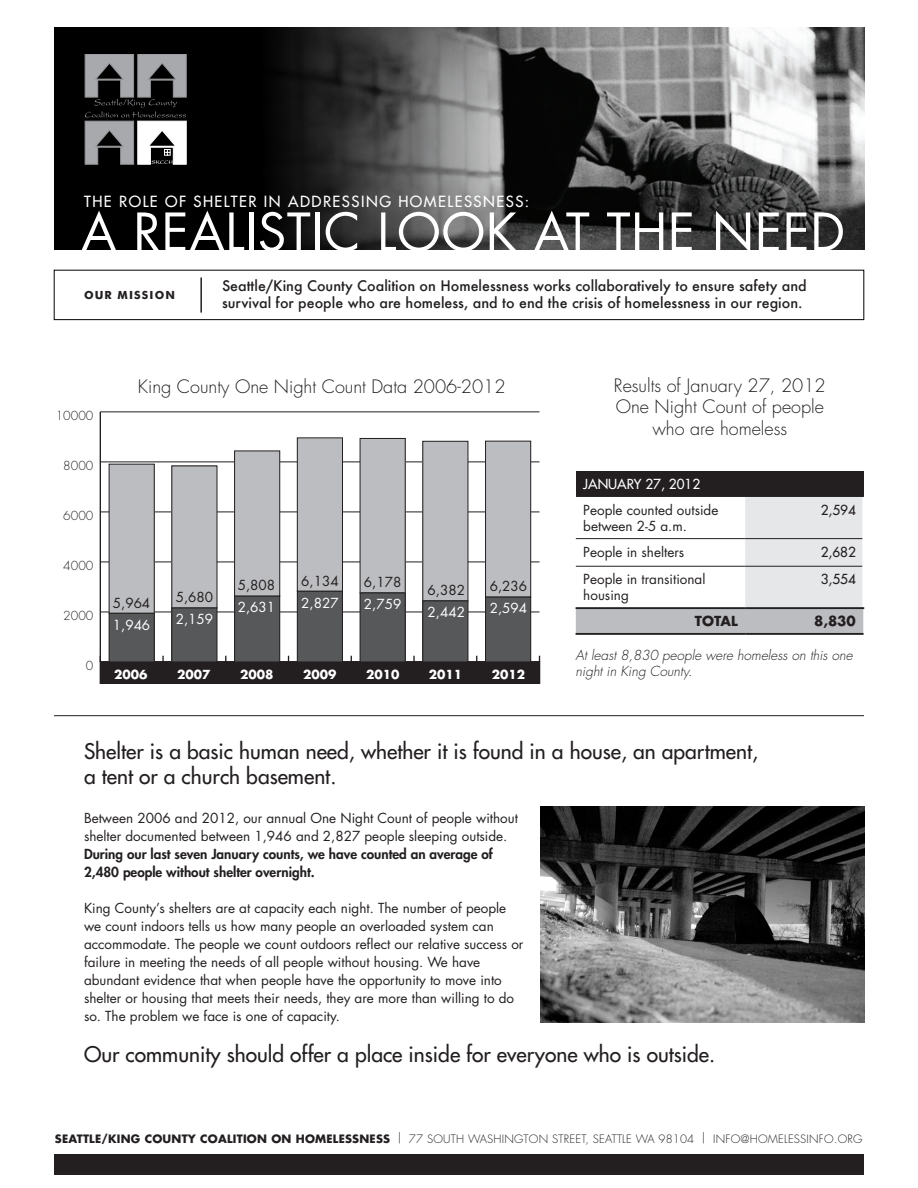
<style>
.page{position:relative;width:918px;height:1188px;background:#fff}
.page>*{position:absolute;margin:0;border:0;box-sizing:border-box;transform-origin:0 0}
.t1{font:51px "Futura";letter-spacing:.01em;color:#fff}
.t2{font:21px/25.2px "Futura";color:#231f20}
.Body{font:300 18px/21.6px "Futura";color:#231f20;text-align:center}
.t3{font:15px "Futura";letter-spacing:.1em;color:#fff}
.t4{font:500 14.25px/17.1px "Futura";color:#231f20}
.Chart_-_Row{font:13.5px/18px "Futura";color:#231f20}
.t5{font:italic 300 13.5px/16.2px "Futura";color:#231f20}
.Chart_-_Numbers{font:13.5px "Futura";color:#231f20}
.t6{font:13.5px "Futura";color:#fff}
.Chart_-_Total{font:700 13.5px "Futura";color:#231f20}
.t7{font:700 12.15px "Futura";color:#fff}
.t8{font:300 12.15px "Futura";color:#231f20}
.t9{font:300 11.25px "Futura";letter-spacing:.02em;color:#231f20}
.t10{font:700 11.25px "Futura BT";letter-spacing:.1em;color:#231f20}
.s1{color:#fff}
.s2{font-weight:800}
.s3{font-weight:700}
</style>
<div class="page">
<div style="left:54px;top:1154px;width:810px;height:20px;background:#231f20"></div>
<div style="left:54px;top:27px;width:810px;height:223px;background:#000"></div>
<img style="left:279px;top:27px;width:585px;height:223px">
<svg style="left:85px;top:54px;width:101px;height:110px"></svg>
<img style="left:540px;top:806px;width:324px;height:216px">
<div style="left:576px;top:471px;width:287px;height:26px;background:#231f20"></div>
<svg style="left:576px;top:497px;width:287px;height:136px"></svg>
<hr style="left:862px;top:497px;width:2px;height:42px;background:#fff">
<hr style="left:576px;top:566px;width:169px;height:1px;background:#231f20">
<hr style="left:862px;top:539px;width:2px;height:27px;background:#fff">
<hr style="left:745px;top:566px;width:117px;height:1px;background:#231f20">
<hr style="left:862px;top:566px;width:2px;height:41px;background:#fff">
<hr style="left:576px;top:607px;width:169px;height:2px;background:#231f20">
<hr style="left:576px;top:633px;width:169px;height:2px;background:#231f20">
<hr style="left:745px;top:607px;width:119px;height:2px;background:#231f20">
<hr style="left:745px;top:633px;width:119px;height:2px;background:#231f20">
<hr style="left:576px;top:538px;width:169px;height:1px;background:#231f20">
<hr style="left:745px;top:538px;width:117px;height:1px;background:#231f20">
<div style="left:100px;top:662px;width:440px;height:21px;background:#231f20"></div>
<hr style="left:100px;top:412px;width:1px;height:250px;background:#231f20">
<hr style="left:100px;top:661px;width:440px;height:2px;background:#231f20">
<hr style="left:100px;top:612px;width:440px;height:1px;background:#231f20">
<hr style="left:100px;top:562px;width:440px;height:1px;background:#231f20">
<hr style="left:100px;top:512px;width:440px;height:1px;background:#231f20">
<hr style="left:100px;top:462px;width:440px;height:1px;background:#231f20">
<hr style="left:100px;top:412px;width:440px;height:1px;background:#231f20">
<div style="left:109px;top:464px;width:45px;height:149px;background:#bcbdc0"></div>
<div style="left:109px;top:464px;width:46px;height:150px;border:1px solid #231f20"></div>
<div style="left:172px;top:466px;width:45px;height:142px;background:#bcbdc0"></div>
<div style="left:171px;top:466px;width:46px;height:142px;border:1px solid #231f20"></div>
<div style="left:235px;top:451px;width:45px;height:145px;background:#bcbdc0"></div>
<div style="left:234px;top:451px;width:46px;height:146px;border:1px solid #231f20"></div>
<div style="left:297px;top:438px;width:45px;height:153px;background:#bcbdc0"></div>
<div style="left:297px;top:438px;width:46px;height:154px;border:1px solid #231f20"></div>
<div style="left:360px;top:438px;width:45px;height:155px;background:#bcbdc0"></div>
<div style="left:360px;top:438px;width:46px;height:155px;border:1px solid #231f20"></div>
<div style="left:423px;top:441px;width:45px;height:160px;background:#bcbdc0"></div>
<div style="left:422px;top:441px;width:46px;height:160px;border:1px solid #231f20"></div>
<div style="left:486px;top:441px;width:45px;height:156px;background:#bcbdc0"></div>
<div style="left:485px;top:441px;width:46px;height:156px;border:1px solid #231f20"></div>
<div style="left:109px;top:613px;width:45px;height:49px;background:#57585a"></div>
<div style="left:109px;top:613px;width:46px;height:49px;border:1px solid #231f20"></div>
<div style="left:172px;top:608px;width:45px;height:54px;background:#57585a"></div>
<div style="left:171px;top:608px;width:46px;height:54px;border:1px solid #231f20"></div>
<div style="left:235px;top:596px;width:45px;height:66px;background:#57585a"></div>
<div style="left:234px;top:596px;width:46px;height:66px;border:1px solid #231f20"></div>
<div style="left:297px;top:591px;width:45px;height:71px;background:#57585a"></div>
<div style="left:297px;top:591px;width:46px;height:71px;border:1px solid #231f20"></div>
<div style="left:360px;top:593px;width:45px;height:69px;background:#57585a"></div>
<div style="left:360px;top:593px;width:46px;height:69px;border:1px solid #231f20"></div>
<div style="left:423px;top:601px;width:45px;height:61px;background:#57585a"></div>
<div style="left:422px;top:601px;width:46px;height:61px;border:1px solid #231f20"></div>
<div style="left:486px;top:597px;width:45px;height:65px;background:#57585a"></div>
<div style="left:485px;top:597px;width:46px;height:65px;border:1px solid #231f20"></div>
<div style="left:54px;top:270px;width:810px;height:50px;border:1px solid #000"></div>
<hr style="left:200px;top:277px;width:2px;height:36px;background:#231f20">
<hr style="left:54px;top:715px;width:810px;height:1px;background:#231f20">
<p class="t3" style="left:84px;top:192px;width:447px">THE ROLE OF SHELTER IN ADDRESSING HOMELESSNESS:</p>
<p class="t1" style="left:81px;top:200px;width:765px">A REALISTIC LOOK AT THE NEED</p>
<p class="t10" style="left:84px;top:289px;width:93px">OUR MISSION</p>
<p class="t4" style="left:222px;top:277px;width:586px">Seattle/King County Coalition on Homelessness works collaboratively to ensure safety and survival for people who are homeless, and to end the crisis of homelessness in our region.</p>
<p class="t8" style="left:56px;top:408px;width:39px">10000</p>
<p class="t8" style="left:63px;top:458px;width:32px">8000</p>
<p class="t8" style="left:63px;top:508px;width:32px">6000</p>
<p class="t8" style="left:63px;top:558px;width:32px">4000</p>
<p class="t8" style="left:63px;top:608px;width:32px">2000</p>
<p class="t8" style="left:86px;top:658px;width:9px">0</p>
<p class="Body" style="left:138px;top:376px;width:369px">King County One Night Count Data 2006-2012</p>
<p class="Chart_-_Row" style="left:113px;top:592px;width:39px;line-height:22px">5,964<br><span class="s1">1,946</span></p>
<p class="Chart_-_Row" style="left:176px;top:586px;width:39px;line-height:22px">5,680<br><span class="s1">2,159</span></p>
<p class="Chart_-_Row" style="left:238px;top:574px;width:39px;line-height:22px">5,808<br><span class="s1">2,631</span></p>
<p class="Chart_-_Row" style="left:301px;top:570px;width:39px;line-height:22px">6,134<br><span class="s1">2,827</span></p>
<p class="Chart_-_Row" style="left:364px;top:571px;width:39px;line-height:22px">6,178<br><span class="s1">2,759</span></p>
<p class="Chart_-_Row" style="left:428px;top:579px;width:39px;line-height:22px">6,382<br><span class="s1">2,442</span></p>
<p class="t7" style="left:114px;top:666px;width:35px">2006</p>
<p class="t7" style="left:177px;top:666px;width:35px">2007</p>
<p class="t7" style="left:240px;top:666px;width:35px">2008</p>
<p class="t7" style="left:303px;top:666px;width:35px">2009</p>
<p class="t7" style="left:366px;top:666px;width:35px">2010</p>
<p class="t7" style="left:429px;top:666px;width:35px">2011</p>
<p class="Chart_-_Row" style="left:490px;top:575px;width:39px;line-height:22.2px">6,236<br><span class="s1">2,594</span></p>
<p class="t7" style="left:492px;top:666px;width:35px">2012</p>
<p class="Body" style="left:614px;top:375px;width:213px">Results of January 27, 2012<br>One Night Count of people who are homeless</p>
<p class="t6" style="left:583px;top:476px;width:118px">JANUARY 27, 2012</p>
<p class="Chart_-_Row" style="left:583px;top:502px;width:137px;line-height:16.2px">People counted outside between 2-5 a.m.</p>
<p class="Chart_-_Numbers" style="left:821px;top:501px;width:37px">2,594</p>
<p class="Chart_-_Row" style="left:583px;top:543px;width:102px">People in shelters</p>
<p class="Chart_-_Numbers" style="left:821px;top:543px;width:37px">2,682</p>
<p class="Chart_-_Row" style="left:583px;top:571px;width:124px;line-height:16.2px">People in transitional housing</p>
<p class="Chart_-_Numbers" style="left:821px;top:571px;width:37px">3,554</p>
<p class="Chart_-_Total" style="left:695px;top:612px;width:44px">TOTAL</p>
<p class="Chart_-_Total" style="left:814px;top:612px;width:43px">8,830</p>
<p class="t5" style="left:576px;top:647px;width:279px">At least 8,830 people were homeless on this one night in King County.</p>
<p class="t2" style="left:84px;top:739px;width:676px">Shelter is a basic human need, whether it is found in a house, an apartment, a tent or a church basement.</p>
<p class="Chart_-_Row" style="left:84px;top:809px;width:436px">Between 2006 and 2012, our annual One Night Count of people without shelter documented between 1,946 and 2,827 people sleeping outside.<br><span class="s2">During our last seven January counts, we have counted an average of 2,480 people without shelter overnight.</span></p>
<p class="Chart_-_Row" style="left:84px;top:899px;width:441px">King County’s shelters are at capacity each night. The number of people we count indoors tells us how many people an overloaded system can accommodate. The people we count outdoors reflect our relative success or failure in meeting the needs of all people without housing. We have abundant evidence that when people have the opportunity to move into shelter or housing that meets their needs, they are more than willing to do so. The problem we face is one of capacity.</p>
<p class="t2" style="left:84px;top:1042px;width:633px">Our community should offer a place inside for everyone who is outside.</p>
<p class="t9" style="left:55px;top:1132px;width:809px"><span class="s3">SEATTLE/KING COUNTY COALITION ON HOMELESSNESS</span> | 77 SOUTH WASHINGTON STREET, SEATTLE WA 98104 | INFO@HOMELESSINFO.ORG</p>
</div>
